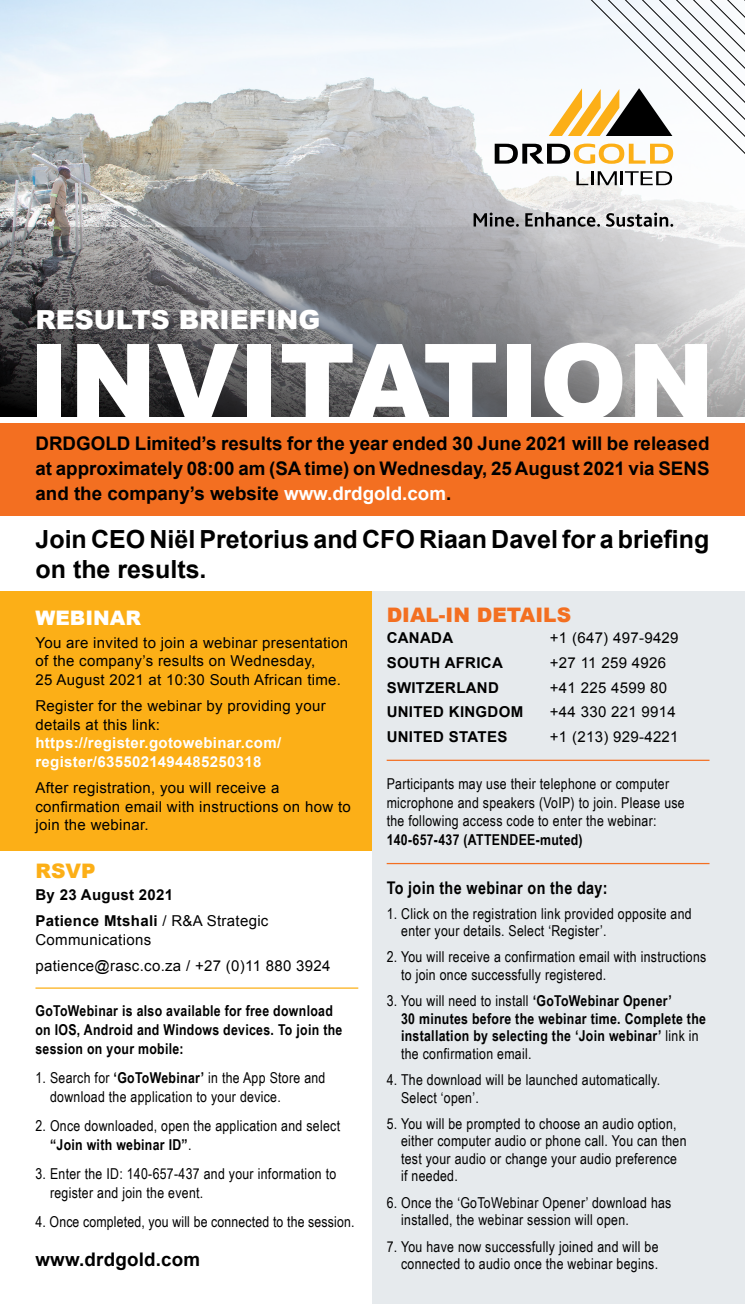
<style>
.page{position:relative;width:745px;height:1304px;background:#fff}
.page>*{position:absolute;margin:0;border:0;box-sizing:border-box;transform-origin:0 0}
.t1{font:900 105px "Arial";color:#fff}
.t2{font:900 26.25px "Arial";color:#fff}
.t3{font:700 25px/30px "Arial";color:#000}
.t4{font:900 20px "Arial";color:#f36f21}
.t5{font:900 20px "Arial";color:#fff}
.t6{font:900 20px "Arial";color:#fcaf17}
.t7{font:700 18.75px/25px "Arial";color:#000;text-align:justify}
.t8{font:700 17.5px "Arial Narrow";letter-spacing:.02em;color:#000}
.t9{font:15px/17.5px "Arial Narrow";letter-spacing:.02em;color:#000}
.t10{font:15px/18.8px "Arial";letter-spacing:.02em;color:#000}
.t11{font:700 15px/17.5px "Arial Narrow";letter-spacing:.02em;color:#000}
.t12{font:700 15px/18.8px "Arial";letter-spacing:.02em;color:#fff}
.t13{font:700 15px "Arial";letter-spacing:.02em;color:#000}
.s1{color:#fff}
.s2{font-weight:400;color:#000}
.s3{font-weight:700}
.s4{font-weight:400}
</style>
<div class="page">
<svg style="left:0;top:0;width:744px;height:227px"></svg>
<svg style="left:0;top:227px;width:744px;height:190px;background:#808083"></svg>
<div style="left:0;top:423px;width:744px;height:93px;background:#f36f21"></div>
<svg style="left:473px;top:212px;width:199px;height:15px;background:#939395"></svg>
<div style="left:0;top:591px;width:372px;height:259px;background:#fcaf17"></div>
<div style="left:372px;top:591px;width:372px;height:713px;background:#e6eaed"></div>
<hr style="left:386px;top:760px;width:323px;height:1px;background:#f36f21">
<hr style="left:35px;top:987px;width:323px;height:2px;background:#fcaf17">
<hr style="left:386px;top:863px;width:323px;height:1px;background:#f36f21">
<svg style="left:494px;top:0;width:250px;height:185px"></svg>
<p class="t2" style="left:35px;top:300px;width:286px">RESULTS BRIEFING</p>
<p class="t1" style="left:28px;top:305px;width:687px">INVITATION</p>
<p class="t7" style="left:35px;top:432px;width:675px">DRDGOLD Limited’s results for the year ended 30 June 2021 will be released at approximately 08:00 am (SA time) on Wednesday, 25 August 2021 via SENS and the company’s website <span class="s1">www.drdgold.com</span>.</p>
<p class="t3" style="left:35px;top:525px;width:675px">Join CEO Niël Pretorius and CFO Riaan Davel for a briefing on the results.</p>
<p class="t5" style="left:35px;top:604px;width:107px">WEBINAR</p>
<p class="t10" style="left:35px;top:633px;width:314px">You are invited to join a webinar presentation of the company’s results on Wednesday,<br>25 August 2021 at 10:30 South African time.</p>
<p class="t12" style="left:35px;top:697px;width:291px"><span class="s2">Register for the webinar by providing your details at this link: </span>https://register.gotowebinar.com/ register/6355021494485250318</p>
<p class="t10" style="left:35px;top:778px;width:316px">After registration, you will receive a confirmation email with instructions on how to join the webinar.</p>
<p class="t4" style="left:386px;top:601px;width:186px">DIAL-IN DETAILS</p>
<p class="t13" style="left:386px;top:628px;width:68px">CANADA</p>
<p class="t10" style="left:549px;top:629px;width:130px">+1 (647) 497-9429</p>
<p class="t13" style="left:386px;top:653px;width:118px">SOUTH AFRICA</p>
<p class="t10" style="left:549px;top:654px;width:118px">+27 11 259 4926</p>
<p class="t13" style="left:386px;top:677px;width:114px">SWITZERLAND</p>
<p class="t10" style="left:549px;top:678px;width:119px">+41 225 4599 80</p>
<p class="t13" style="left:386px;top:702px;width:138px">UNITED KINGDOM</p>
<p class="t10" style="left:549px;top:703px;width:127px">+44 330 221 9914</p>
<p class="t13" style="left:386px;top:727px;width:122px">UNITED STATES</p>
<p class="t10" style="left:549px;top:727px;width:130px">+1 (213) 929-4221</p>
<p class="t9" style="left:386px;top:774px;width:299px;line-height:18.8px">Participants may use their telephone or computer microphone and speakers (VoIP) to join. Please use the following access code to enter the webinar:<br><span class="s3">140-657-437 (ATTENDEE-muted)</span></p>
<p class="t6" style="left:35px;top:856px;width:61px">RSVP</p>
<p class="t13" style="left:35px;top:885px;width:139px">By 23 August 2021</p>
<p class="t10" style="left:35px;top:911px;width:234px"><span class="s3">Patience Mtshali</span> / R&amp;A Strategic<br>Communications</p>
<p class="t10" style="left:35px;top:956px;width:296px">patience@rasc.co.za / +27 (0)11 880 3924</p>
<p class="t11" style="left:35px;top:1001px;width:308px;line-height:18.8px">GoToWebinar is also available for free download on IOS, Android and Windows devices. To join the session on your mobile:</p>
<p class="t9" style="left:50px;top:1068px;width:277px;line-height:18.8px;text-indent:-15px">1. Search for <span class="s3">‘GoToWebinar’</span> in the App Store and download the application to your device.</p>
<p class="t9" style="left:50px;top:1116px;width:291px;line-height:18.8px;text-indent:-15px">2. Once downloaded, open the application and select <span class="s3">“Join with webinar ID”</span>.</p>
<p class="t9" style="left:50px;top:1164px;width:287px;line-height:18.8px;text-indent:-15px">3. Enter the ID: 140-657-437 and your information to register and join the event.</p>
<p class="t9" style="left:35px;top:1213px;width:320px">4. Once completed, you will be connected to the session.</p>
<p class="t7" style="left:35px;top:1248px;width:166px">www.drdgold.com</p>
<p class="t8" style="left:386px;top:874px;width:222px">To join the webinar on the day:</p>
<p class="t9" style="left:401px;top:904px;width:292px;text-indent:-15px">1. Click on the registration link provided opposite and enter your details. Select ‘Register’.</p>
<p class="t9" style="left:401px;top:948px;width:306px;text-indent:-14px">2. You will receive a confirmation email with instructions to join once successfully registered.</p>
<p class="t11" style="left:401px;top:991px;width:306px;text-indent:-14px"><span class="s4">3. You will need to install</span> ‘GoToWebinar Opener’<br>30 minutes before the webinar time. Complete the installation by selecting the ‘Join webinar’ <span class="s4">link in the confirmation email.</span></p>
<p class="t9" style="left:401px;top:1070px;width:260px;text-indent:-14px">4. The download will be launched automatically.<br>Select ‘open’.</p>
<p class="t9" style="left:401px;top:1114px;width:287px;text-indent:-14px">5. You will be prompted to choose an audio option, either computer audio or phone call. You can then test your audio or change your audio preference if needed.</p>
<p class="t9" style="left:401px;top:1193px;width:271px;text-indent:-15px">6. Once the ‘GoToWebinar Opener’ download has installed, the webinar session will open.</p>
<p class="t9" style="left:386px;top:1237px;width:273px;text-align:right">7. You have now successfully joined and will be connected to audio once the webinar begins.</p>
</div>
